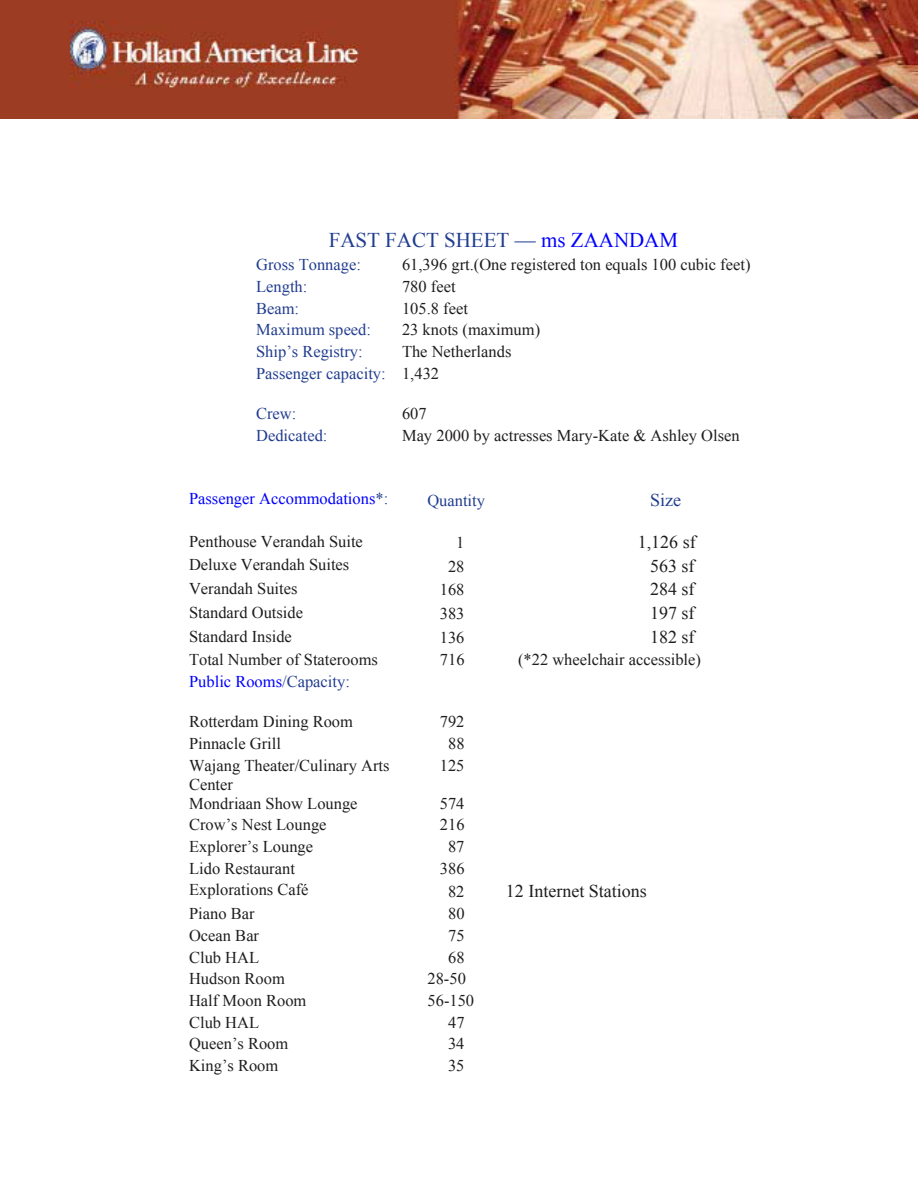
<style>
.page{position:relative;width:918px;height:1188px;background:#fff}
.page>*{position:absolute;margin:0;border:0;box-sizing:border-box;transform-origin:0 0}
.t1{font:21px "Times New Roman";color:#213d90}
.t2{font:18px "Times New Roman";color:#1f1d1d}
.t3{font:18px "Times New Roman";color:#213d90}
.t4{font:16.5px/21.8px "Times New Roman";color:#1f1d1d}
.t5{font:16.5px "Times New Roman";color:#213d90}
.t6{font:16.5px "Times New Roman";color:#00f}
.s1{color:#00f}
.s2{color:#213d90}
</style>
<div class="page">
<img style="left:0;top:0;width:918px;height:118px">
<p class="t1" style="left:329px;top:226px;width:351px">FAST FACT SHEET — <span class="s1">ms ZAANDAM</span></p>
<p class="t5" style="left:256px;top:254px;width:106px">Gross Tonnage:</p>
<p class="t4" style="left:402px;top:254px;width:350px">61,396 grt.(One registered ton equals 100 cubic feet)</p>
<p class="t5" style="left:256px;top:275px;width:53px">Length:</p>
<p class="t4" style="left:402px;top:275px;width:55px">780 feet</p>
<p class="t5" style="left:256px;top:297px;width:45px">Beam:</p>
<p class="t4" style="left:402px;top:297px;width:67px">105.8 feet</p>
<p class="t5" style="left:256px;top:319px;width:116px">Maximum speed:</p>
<p class="t4" style="left:402px;top:319px;width:140px">23 knots (maximum)</p>
<p class="t5" style="left:256px;top:341px;width:108px">Ship’s Registry:</p>
<p class="t4" style="left:256px;top:340px;width:257px;text-indent:146px">The Netherlands<br><span class="s2">Passenger capacity:</span> 1,432</p>
<p class="t5" style="left:256px;top:403px;width:42px">Crew:</p>
<p class="t4" style="left:402px;top:403px;width:26px">607</p>
<p class="t5" style="left:256px;top:424px;width:73px">Dedicated:</p>
<p class="t4" style="left:402px;top:424px;width:339px">May 2000 by actresses Mary-Kate &amp; Ashley Olsen</p>
<p class="t6" style="left:189px;top:488px;width:201px">Passenger Accommodations<span class="s2">*:</span></p>
<p class="t5" style="left:427px;top:489px;width:59px">Quantity</p>
<p class="t3" style="left:650px;top:487px;width:32px">Size</p>
<p class="t4" style="left:189px;top:530px;width:175px">Penthouse Verandah Suite</p>
<p class="t4" style="left:456px;top:531px;width:10px">1</p>
<p class="t2" style="left:638px;top:530px;width:59px">1,126 sf</p>
<p class="t4" style="left:189px;top:554px;width:162px">Deluxe Verandah Suites</p>
<p class="t4" style="left:448px;top:555px;width:18px">28</p>
<p class="t2" style="left:650px;top:554px;width:46px">563 sf</p>
<p class="t4" style="left:189px;top:577px;width:110px">Verandah Suites</p>
<p class="t4" style="left:440px;top:579px;width:26px">168</p>
<p class="t2" style="left:650px;top:577px;width:46px">284 sf</p>
<p class="t4" style="left:189px;top:601px;width:115px">Standard Outside</p>
<p class="t4" style="left:440px;top:603px;width:26px">383</p>
<p class="t2" style="left:650px;top:601px;width:46px">197 sf</p>
<p class="t4" style="left:189px;top:625px;width:104px">Standard Inside</p>
<p class="t4" style="left:440px;top:626px;width:26px">136</p>
<p class="t2" style="left:650px;top:625px;width:46px">182 sf</p>
<p class="t4" style="left:189px;top:649px;width:190px">Total Number of Staterooms</p>
<p class="t4" style="left:440px;top:649px;width:26px">716</p>
<p class="t4" style="left:518px;top:649px;width:184px">(*22 wheelchair accessible)</p>
<p class="t6" style="left:189px;top:670px;width:162px">Public Rooms<span class="s2">/Capacity:</span></p>
<p class="t4" style="left:189px;top:711px;width:165px">Rotterdam Dining Room</p>
<p class="t4" style="left:440px;top:711px;width:26px">792</p>
<p class="t4" style="left:189px;top:733px;width:93px">Pinnacle Grill</p>
<p class="t4" style="left:448px;top:733px;width:18px">88</p>
<p class="t4" style="left:189px;top:756px;width:202px;line-height:18.9px">Wajang Theater/Culinary Arts<br>Center</p>
<p class="t4" style="left:440px;top:754px;width:26px">125</p>
<p class="t4" style="left:189px;top:792px;width:170px">Mondriaan Show Lounge</p>
<p class="t4" style="left:440px;top:792px;width:26px">574</p>
<p class="t4" style="left:189px;top:814px;width:139px">Crow’s Nest Lounge</p>
<p class="t4" style="left:440px;top:814px;width:26px">216</p>
<p class="t4" style="left:189px;top:835px;width:126px">Explorer’s Lounge</p>
<p class="t4" style="left:448px;top:835px;width:18px">87</p>
<p class="t4" style="left:189px;top:857px;width:107px">Lido Restaurant</p>
<p class="t4" style="left:440px;top:857px;width:26px">386</p>
<p class="t4" style="left:189px;top:879px;width:121px">Explorations Café</p>
<p class="t4" style="left:448px;top:880px;width:18px">82</p>
<p class="t2" style="left:506px;top:879px;width:142px">12 Internet Stations</p>
<p class="t4" style="left:189px;top:903px;width:67px">Piano Bar</p>
<p class="t4" style="left:448px;top:903px;width:18px">80</p>
<p class="t4" style="left:189px;top:924px;width:72px">Ocean Bar</p>
<p class="t4" style="left:448px;top:924px;width:18px">75</p>
<p class="t4" style="left:189px;top:946px;width:72px">Club HAL</p>
<p class="t4" style="left:448px;top:946px;width:18px">68</p>
<p class="t4" style="left:189px;top:967px;width:97px">Hudson Room</p>
<p class="t4" style="left:427px;top:967px;width:40px">28-50</p>
<p class="t4" style="left:189px;top:989px;width:119px">Half Moon Room</p>
<p class="t4" style="left:428px;top:989px;width:48px">56-150</p>
<p class="t4" style="left:189px;top:1011px;width:72px">Club HAL</p>
<p class="t4" style="left:448px;top:1011px;width:18px">47</p>
<p class="t4" style="left:189px;top:1033px;width:101px">Queen’s Room</p>
<p class="t4" style="left:448px;top:1033px;width:18px">34</p>
<p class="t4" style="left:189px;top:1054px;width:91px">King’s Room</p>
<p class="t4" style="left:448px;top:1054px;width:18px">35</p>
</div>
